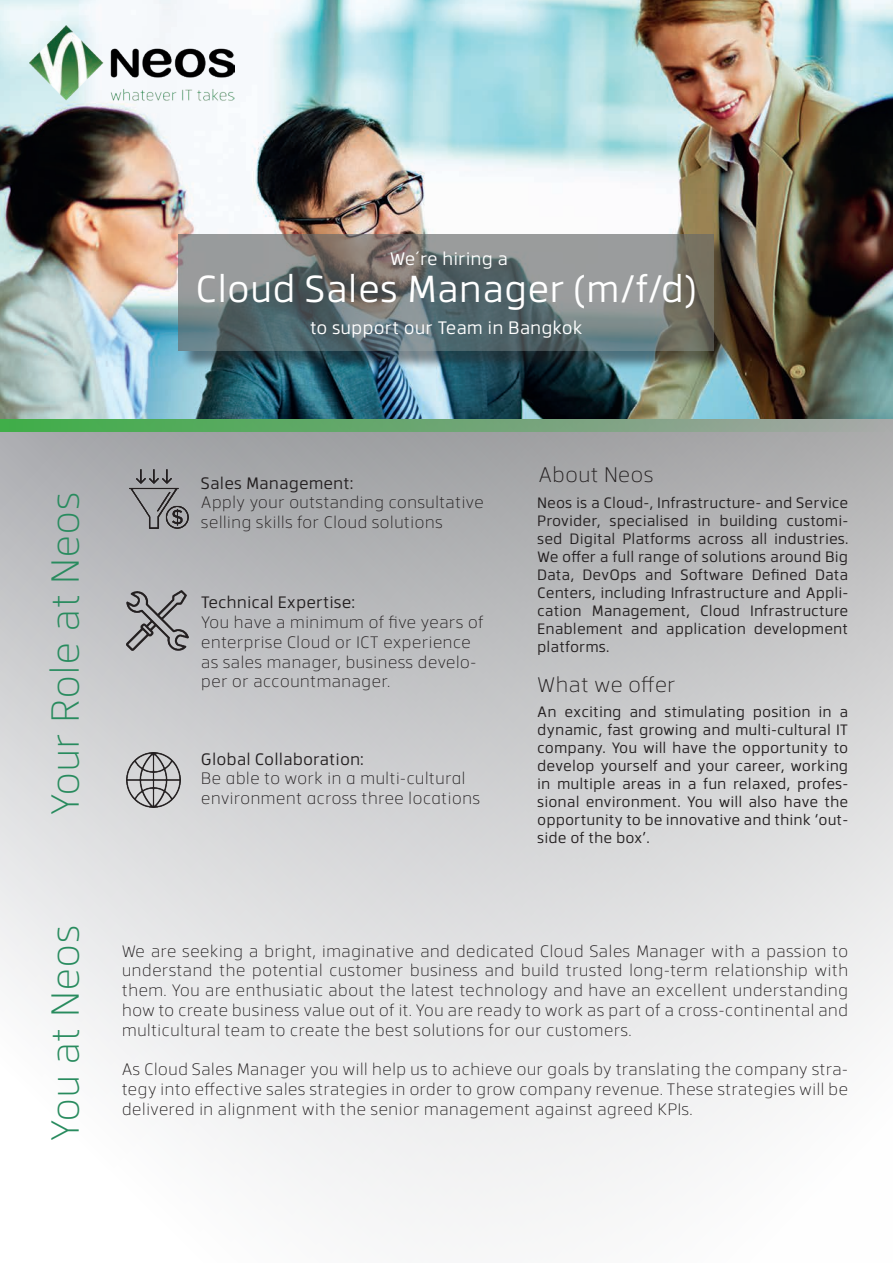
<style>
.page{position:relative;width:893px;height:1263px;background:#fff}
.page>*{position:absolute;margin:0;border:0;box-sizing:border-box;transform-origin:0 0}
.t1{font:300 39px "Facto";color:#288b5e}
.t2{font:37.5px "Facto";color:#fff}
.t3{font:300 21px "Facto";color:#231f20}
.t4{font:18px "Facto";color:#fff}
.t5{font:300 16.5px/19.8px "Facto";color:#231f20}
.t6{font:16.5px "Facto";color:#231f20}
.t7{font:15px/18px "Facto";color:#231f20;text-align:justify}
</style>
<div class="page">
<div style="left:0;top:418px;width:893px;height:845px;background:linear-gradient(to bottom,#a9aaac,#fff)"></div>
<svg style="left:0;top:418px;width:893px;height:14px;background:#6ea476"></svg>
<img style="left:0;top:0;width:893px;height:418px">
<div style="left:181px;top:237px;width:552px;height:133px;background:#231f20;opacity:.75"></div>
<svg style="left:179px;top:235px;width:535px;height:116px;background:#727b7b"></svg>
<img style="left:29px;top:25px;width:206px;height:78px">
<img style="left:129px;top:469px;width:59px;height:60px">
<img style="left:126px;top:589px;width:63px;height:63px">
<img style="left:127px;top:752px;width:53px;height:56px">
<p class="t4" style="left:390px;top:245px;width:120px">We´re hiring a</p>
<h2 class="t2" style="left:196px;top:261px;width:503px">Cloud Sales Manager (m/f/d)</h2>
<p class="t4" style="left:310px;top:315px;width:274px">to support our Team in Bangkok</p>
<h1 class="t1" style="left:37px;top:816px;width:326px;rotate:-90deg">Your Role at Neos</h1>
<h1 class="t1" style="left:37px;top:1142px;width:219px;rotate:-90deg">You at Neos</h1>
<p class="t6" style="left:201px;top:471px;width:154px">Sales Management:</p>
<p class="t5" style="left:201px;top:492px;width:285px">Apply your outstanding consultative selling skills for Cloud solutions</p>
<p class="t6" style="left:201px;top:590px;width:156px">Technical Expertise:</p>
<p class="t5" style="left:201px;top:611px;width:284px">You have a minimum of five years of enterprise Cloud or ICT experience as sales manager, business develo&shy;per or accountmanager.</p>
<p class="t6" style="left:201px;top:747px;width:164px">Global Collaboration:</p>
<p class="t5" style="left:201px;top:768px;width:281px">Be able to work in a multi-cultural environment across three locations</p>
<p class="t3" style="left:538px;top:460px;width:117px">About Neos</p>
<p class="t7" style="left:537px;top:492px;width:313px">Neos is a Cloud-, Infrastructure- and Service Provider, specialised in building customi&shy;sed Digital Platforms across all industries.<br>We offer a full range of solutions around Big Data, DevOps and Software Defined Data Centers, including Infrastructure and Appli&shy;cation Management, Cloud Infrastructure Enablement and application development platforms.</p>
<p class="t3" style="left:537px;top:669px;width:140px">What we offer</p>
<p class="t7" style="left:537px;top:701px;width:313px">An exciting and stimulating position in a dynamic, fast growing and multi-cultural IT company. You will have the opportunity to develop yourself and your career, working in multiple areas in a fun relaxed, profes&shy;sional environment. You will also have the opportunity to be innovative and think ‘out&shy;side of the box’.</p>
<p class="t5" style="left:122px;top:940px;width:728px;text-align:justify">We are seeking a bright, imaginative and dedicated Cloud Sales Manager with a passion to understand the potential customer business and build trusted long-term relationship with them. You are enthusiatic about the latest technology and have an excellent understanding how to create business value out of it. You are ready to work as part of a cross-continental and multicultural team to create the best solutions for our customers.</p>
<p class="t5" style="left:122px;top:1059px;width:728px;text-align:justify">As Cloud Sales Manager you will help us to achieve our goals by translating the company stra&shy;tegy into effective sales strategies in order to grow company revenue. These strategies will be delivered in alignment with the senior management against agreed KPIs.</p>
</div>
